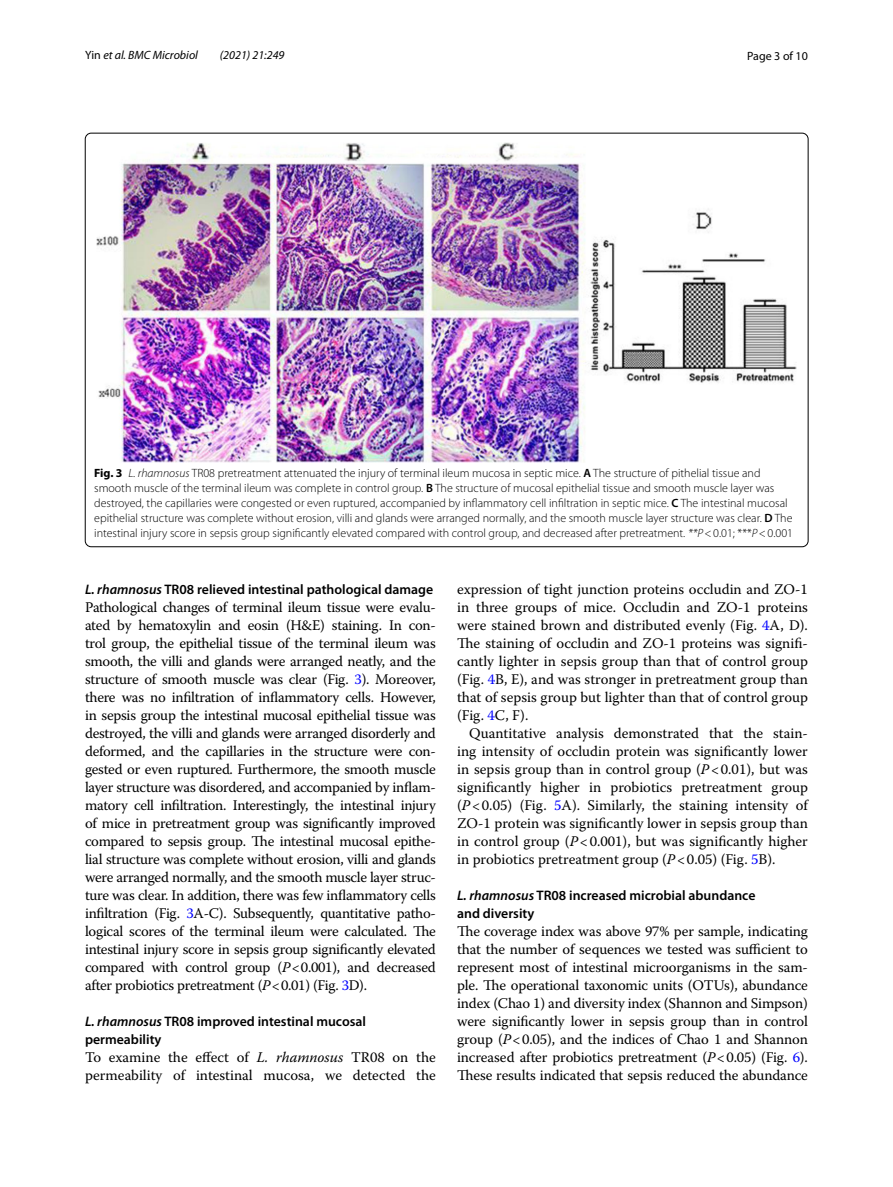
<style>
.page{position:relative;width:893px;height:1187px;background:#fff}
.page>*{position:absolute;margin:0;border:0;box-sizing:border-box;transform-origin:0 0}
.t1{font:14.7px/18px "Warnock Pro";letter-spacing:-.005em;color:#000;text-align:justify}
.t2{font:600 13.8px/18px "Myriad Pro";color:#000}
.t3{font:300 12px/15px "Myriad Pro";color:#000}
.t4{font:italic 12px "Myriad Pro";color:#000}
.t5{font:12px "Myriad Pro";color:#000}
.s1{font-style:normal}
.s2{font-weight:700}
.s3{font-style:italic}
.s4{font-weight:600}
.s5{color:#00f}
</style>
<div class="page">
<img style="left:96px;top:142px;width:701px;height:320px">
<p class="t4" style="left:85px;top:48px;width:114px"><span class="s1">Yin</span> et al. BMC Microbiol</p>
<p class="t4" style="left:220px;top:48px;width:66px">(2021) 21:249</p>
<p class="t5" style="left:747px;top:48px;width:62px">Page 3 of 10</p>
<p class="t3" style="left:94px;top:466px;width:700px"><span class="s2">Fig. 3</span> <span class="s3">L. rhamnosus</span> TR08 pretreatment attenuated the injury of terminal ileum mucosa in septic mice. <span class="s4">A</span> The structure of pithelial tissue and smooth muscle of the terminal ileum was complete in control group. <span class="s4">B</span> The structure of mucosal epithelial tissue and smooth muscle layer was destroyed, the capillaries were congested or even ruptured, accompanied by inflammatory cell infiltration in septic mice. <span class="s4">C</span> The intestinal mucosal epithelial structure was complete without erosion, villi and glands were arranged normally, and the smooth muscle layer structure was clear. <span class="s4">D</span> The intestinal injury score in sepsis group significantly elevated compared with control group, and decreased after pretreatment. <span class="s3">**P</span>&lt;0.01; ***<span class="s3">P</span>&lt;0.001</p>
<p class="t2" style="left:85px;top:579px;width:350px"><span class="s3">L. rhamnosus</span> TR08 relieved intestinal pathological damage</p>
<p class="t1" style="left:85px;top:597px;width:352px">Pathological changes of terminal ileum tissue were evalu&shy;ated by hematoxylin and eosin (H&amp;E) staining. In con&shy;trol group, the epithelial tissue of the terminal ileum was smooth, the villi and glands were arranged neatly, and the structure of smooth muscle was clear (Fig. <span class="s5">3</span>). Moreover, there was no infiltration of inflammatory cells. However, in sepsis group the intestinal mucosal epithelial tissue was destroyed, the villi and glands were arranged disorderly and deformed, and the capillaries in the structure were con&shy;gested or even ruptured. Furthermore, the smooth muscle layer structure was disordered, and accompanied by inflam&shy;matory cell infiltration. Interestingly, the intestinal injury of mice in pretreatment group was significantly improved compared to sepsis group. The intestinal mucosal epithe&shy;lial structure was complete without erosion, villi and glands were arranged normally, and the smooth muscle layer struc&shy;ture was clear. In addition, there was few inflammatory cells infiltration (Fig. <span class="s5">3</span>A-C). Subsequently, quantitative patho&shy;logical scores of the terminal ileum were calculated. The intestinal injury score in sepsis group significantly elevated compared with control group (<span class="s3">P</span>&lt;0.001), and decreased after probiotics pretreatment (<span class="s3">P</span>&lt;0.01) (Fig. <span class="s5">3</span>D).</p>
<p class="t2" style="left:85px;top:1011px;width:283px"><span class="s3">L. rhamnosus</span> TR08 improved intestinal mucosal permeability</p>
<p class="t1" style="left:85px;top:1047px;width:352px">To examine the effect of <span class="s3">L. rhamnosus</span> TR08 on the permeability of intestinal mucosa, we detected the</p>
<p class="t1" style="left:457px;top:580px;width:352px">expression of tight junction proteins occludin and ZO-1 in three groups of mice. Occludin and ZO-1 proteins were stained brown and distributed evenly (Fig. <span class="s5">4</span>A, D).<br>The staining of occludin and ZO-1 proteins was signifi&shy;cantly lighter in sepsis group than that of control group (Fig. <span class="s5">4</span>B, E), and was stronger in pretreatment group than that of sepsis group but lighter than that of control group (Fig. <span class="s5">4</span>C, F).</p>
<p class="t1" style="left:457px;top:724px;width:352px;text-indent:12px">Quantitative analysis demonstrated that the stain&shy;ing intensity of occludin protein was significantly lower in sepsis group than in control group (<span class="s3">P</span>&lt;0.01), but was significantly higher in probiotics pretreatment group (<span class="s3">P</span>&lt;0.05) (Fig. <span class="s5">5</span>A). Similarly, the staining intensity of ZO-1 protein was significantly lower in sepsis group than in control group (<span class="s3">P</span>&lt;0.001), but was significantly higher in probiotics pretreatment group (<span class="s3">P</span>&lt;0.05) (Fig. <span class="s5">5</span>B).</p>
<p class="t2" style="left:457px;top:886px;width:300px"><span class="s3">L. rhamnosus</span> TR08 increased microbial abundance and diversity</p>
<p class="t1" style="left:457px;top:922px;width:352px">The coverage index was above 97% per sample, indicating that the number of sequences we tested was sufficient to represent most of intestinal microorganisms in the sam&shy;ple. The operational taxonomic units (OTUs), abundance index (Chao 1) and diversity index (Shannon and Simpson) were significantly lower in sepsis group than in control group (<span class="s3">P</span>&lt;0.05), and the indices of Chao 1 and Shannon increased after probiotics pretreatment (<span class="s3">P</span>&lt;0.05) (Fig. <span class="s5">6</span>).<br>These results indicated that sepsis reduced the abundance</p>
</div>
